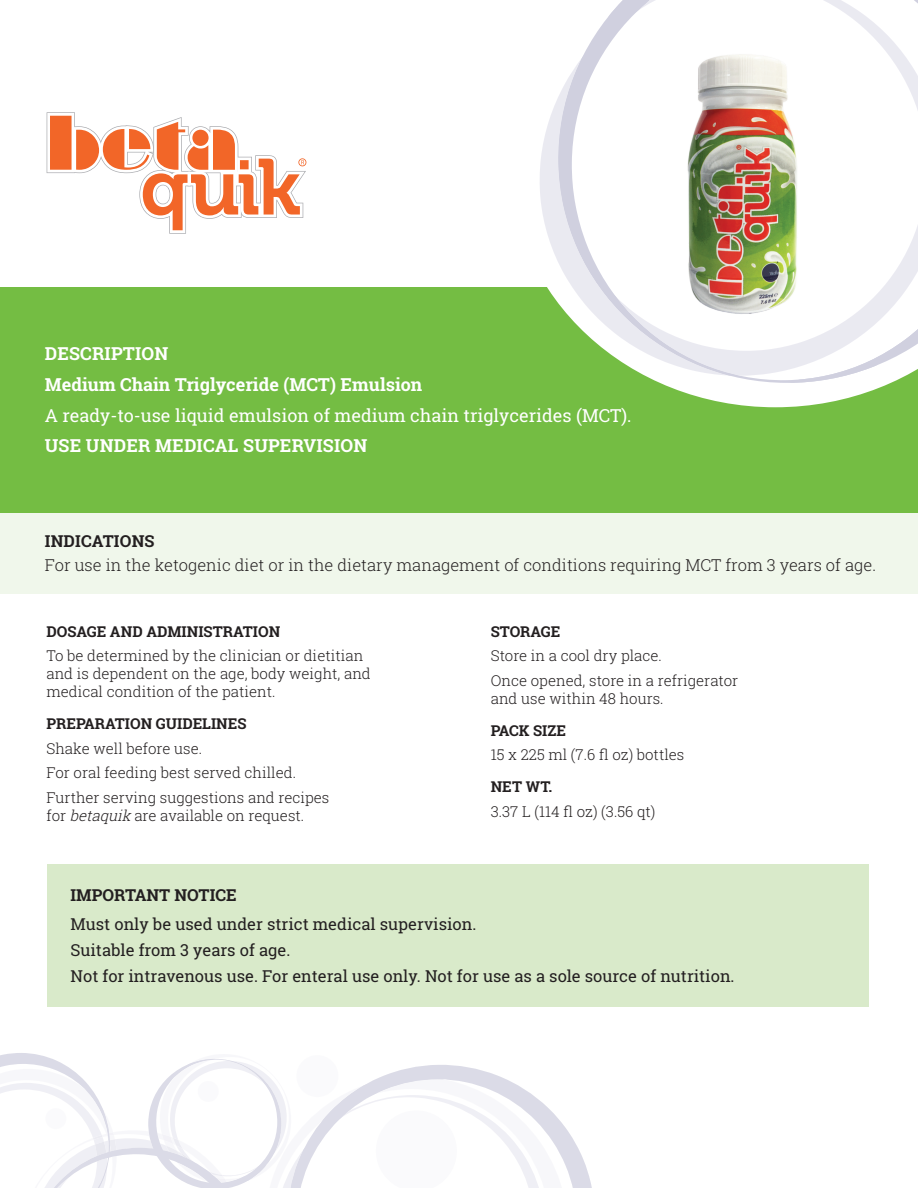
<style>
.page{position:relative;width:918px;height:1188px;background:#fff}
.page>*{position:absolute;margin:0;border:0;box-sizing:border-box;transform-origin:0 0}
.t1{font:700 18px/30.8px "Roboto Slab";letter-spacing:.01em;color:#fff}
.t2{font:18px "Roboto Slab";color:#fff}
.t3{font:16.5px/26.2px "Roboto Slab";color:#231f20}
.t4{font:300 16.5px "Roboto Slab";color:#231f20}
.t5{font:700 16.5px "Roboto Slab";color:#231f20}
.t6{font:300 15px/24.8px "Roboto Slab";color:#231f20}
.t7{font:700 15px "Roboto Slab";color:#231f20}
.s1{font-style:italic}
</style>
<div class="page">
<div style="left:0;top:287px;width:918px;height:226px;background:#74bd43"></div>
<div style="left:0;top:513px;width:918px;height:81px;background:#f0f7eb"></div>
<svg style="left:0;top:1053px;width:592px;height:135px"></svg>
<div style="left:198px;top:1081px;width:21px;height:21px;background:#fafafc;border-radius:50%"></div>
<div style="left:45px;top:1108px;width:21px;height:21px;background:#fafafc;border-radius:50%"></div>
<div style="left:47px;top:864px;width:822px;height:143px;background:#d9eaca"></div>
<svg style="left:47px;top:112px;width:259px;height:122px"></svg>
<svg style="left:660px;top:383px;width:230px;height:24px;fill:#fff"></svg>
<svg style="left:540px;top:0;width:378px;height:376px"></svg>
<svg style="left:558px;top:1px;width:182px;height:375px"></svg>
<img style="left:663px;top:39px;width:158px;height:284px">
<p class="t1" style="left:45px;top:338px;width:379px">DESCRIPTION<br>Medium Chain Triglyceride (MCT) Emulsion</p>
<p class="t2" style="left:45px;top:403px;width:588px">A ready-to-use liquid emulsion of medium chain triglycerides (MCT).</p>
<p class="t1" style="left:45px;top:430px;width:324px">USE UNDER MEDICAL SUPERVISION</p>
<p class="t5" style="left:45px;top:530px;width:111px">INDICATIONS</p>
<p class="t4" style="left:45px;top:554px;width:833px">For use in the ketogenic diet or in the dietary management of conditions requiring MCT from 3 years of age.</p>
<p class="t7" style="left:46px;top:621px;width:235px">DOSAGE AND ADMINISTRATION</p>
<p class="t6" style="left:46px;top:647px;width:326px;line-height:18px">To be determined by the clinician or dietitian and is dependent on the age, body weight, and medical condition of the patient.</p>
<p class="t7" style="left:46px;top:713px;width:202px">PREPARATION GUIDELINES</p>
<p class="t6" style="left:46px;top:736px;width:285px">Shake well before use.<br>For oral feeding best served chilled.<br>Further serving suggestions and recipes</p>
<p class="t6" style="left:46px;top:803px;width:259px">for <span class="s1">betaquik</span> are available on request.</p>
<p class="t7" style="left:491px;top:621px;width:71px">STORAGE</p>
<p class="t6" style="left:491px;top:643px;width:249px">Store in a cool dry place.<br>Once opened, store in a refrigerator</p>
<p class="t6" style="left:491px;top:686px;width:174px">and use within 48 hours.</p>
<p class="t7" style="left:491px;top:720px;width:77px">PACK SIZE</p>
<p class="t6" style="left:491px;top:742px;width:195px">15 x 225 ml (7.6 fl oz) bottles</p>
<p class="t7" style="left:491px;top:776px;width:63px">NET WT.</p>
<p class="t6" style="left:491px;top:799px;width:166px">3.37 L (114 fl oz) (3.56 qt)</p>
<p class="t5" style="left:71px;top:883px;width:168px">IMPORTANT NOTICE</p>
<p class="t3" style="left:71px;top:911px;width:666px">Must only be used under strict medical supervision.<br>Suitable from 3 years of age.<br>Not for intravenous use. For enteral use only. Not for use as a sole source of nutrition.</p>
</div>
